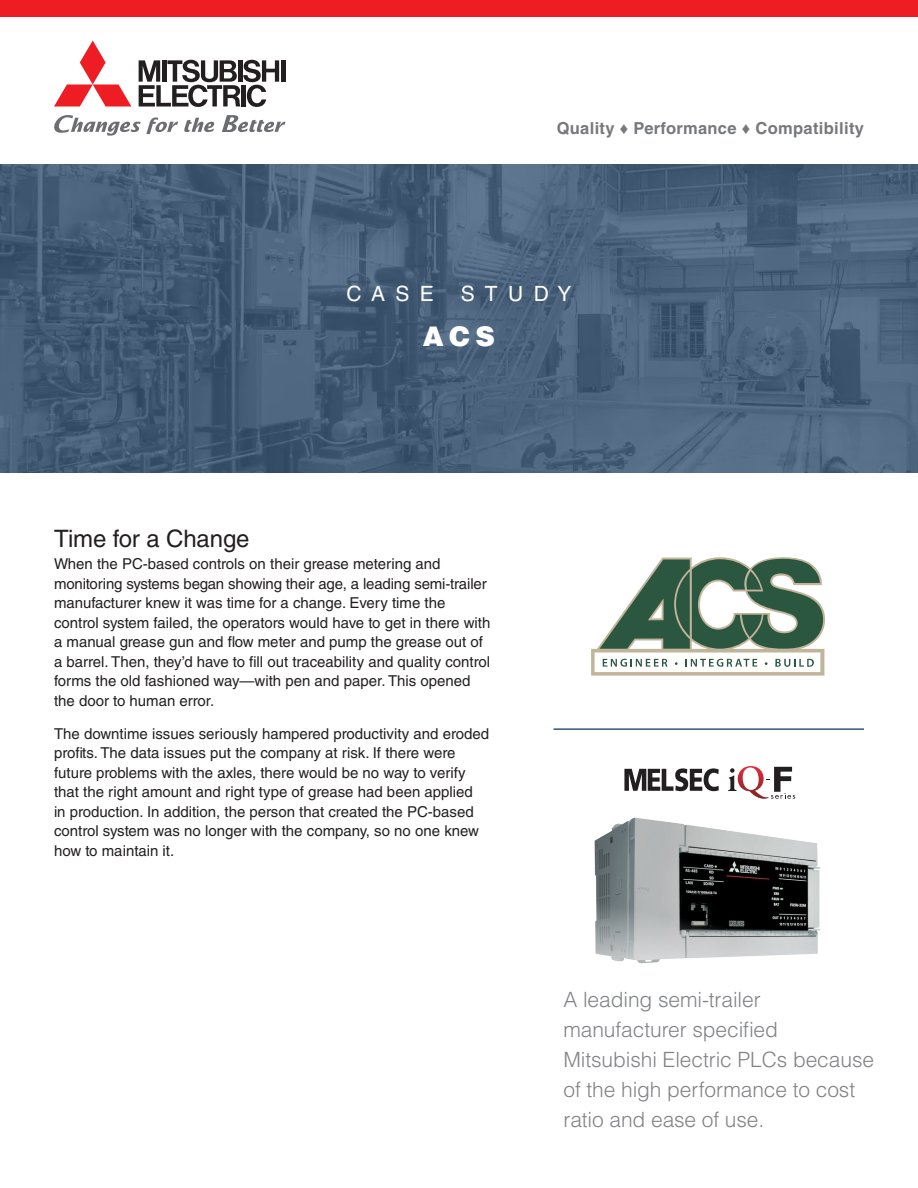
<style>
.page{position:relative;width:918px;height:1188px;background:#fff}
.page>*{position:absolute;margin:0;border:0;box-sizing:border-box;transform-origin:0 0}
.t1{font:900 27px "Helvetica LT Std";color:#fff}
.TITLE_INTERIOR{font:24px "Helvetica LT Std";letter-spacing:-.005em;color:#231f20}
.SIDEBAR_TEXT{font:300 21px/30px "Helvetica LT Std";letter-spacing:-.005em;color:#808285}
.t2{font:21px "Helvetica LT Std";letter-spacing:.485em;color:#fff}
.t3{font:700 16.5px "Helvetica LT Std";letter-spacing:.02em;color:#76787b}
.Body{font:15px/19.5px "Helvetica LT Std";color:#231f20}
.s1{font-family:"Arial"}
</style>
<div class="page">
<svg style="left:222px;top:115px;width:64px;height:17px"></svg>
<svg style="left:54px;top:115px;width:124px;height:21px"></svg>
<svg style="left:184px;top:118px;width:30px;height:14px"></svg>
<svg style="left:54px;top:40px;width:77px;height:67px"></svg>
<hr style="left:281px;top:60px;width:4px;height:22px;background:#231f20">
<svg style="left:139px;top:60px;width:140px;height:47px"></svg>
<div style="left:0;top:0;width:918px;height:16px;background:#ee1d23"></div>
<svg style="left:0;top:164px;width:918px;height:308px;background:#48607a"></svg>
<hr style="left:554px;top:728px;width:310px;height:2px;background:#385676">
<img style="left:594px;top:817px;width:227px;height:147px">
<svg style="left:591px;top:557px;width:234px;height:119px"></svg>
<svg style="left:624px;top:768px;width:95px;height:23px"></svg>
<svg style="left:728px;top:766px;width:67px;height:33px"></svg>
<p class="t3" style="left:557px;top:118px;width:309px">Quality <span class="s1">♦</span> Performance <span class="s1">♦</span> Compatibility</p>
<p class="t2" style="left:346px;top:281px;width:89px">CASE</p>
<p class="t2" style="left:461px;top:281px;width:112px">STUDY</p>
<p class="t1" style="left:423px;top:319px;width:74px">ACS</p>
<p class="TITLE_INTERIOR" style="left:54px;top:524px;width:197px">Time for a Change</p>
<p class="Body" style="left:54px;top:554px;width:438px">When the PC-based controls on their grease metering and monitoring systems began showing their age, a leading semi-trailer manufacturer knew it was time for a change. Every time the control system failed, the operators would have to get in there with a manual grease gun and flow meter and pump the grease out of a barrel. Then, they’d have to fill out traceability and quality control forms the old fashioned way—with pen and paper. This opened the door to human error.</p>
<p class="Body" style="left:54px;top:724px;width:437px">The downtime issues seriously hampered productivity and eroded profits. The data issues put the company at risk. If there were future problems with the axles, there would be no way to verify that the right amount and right type of grease had been applied<br>in production. In addition, the person that created the PC-based control system was no longer with the company, so no one knew how to maintain it.</p>
<p class="SIDEBAR_TEXT" style="left:563px;top:984px;width:312px">A leading semi-trailer manufacturer specified<br>Mitsubishi Electric PLCs because of the high performance to cost ratio and ease of use.</p>
</div>
